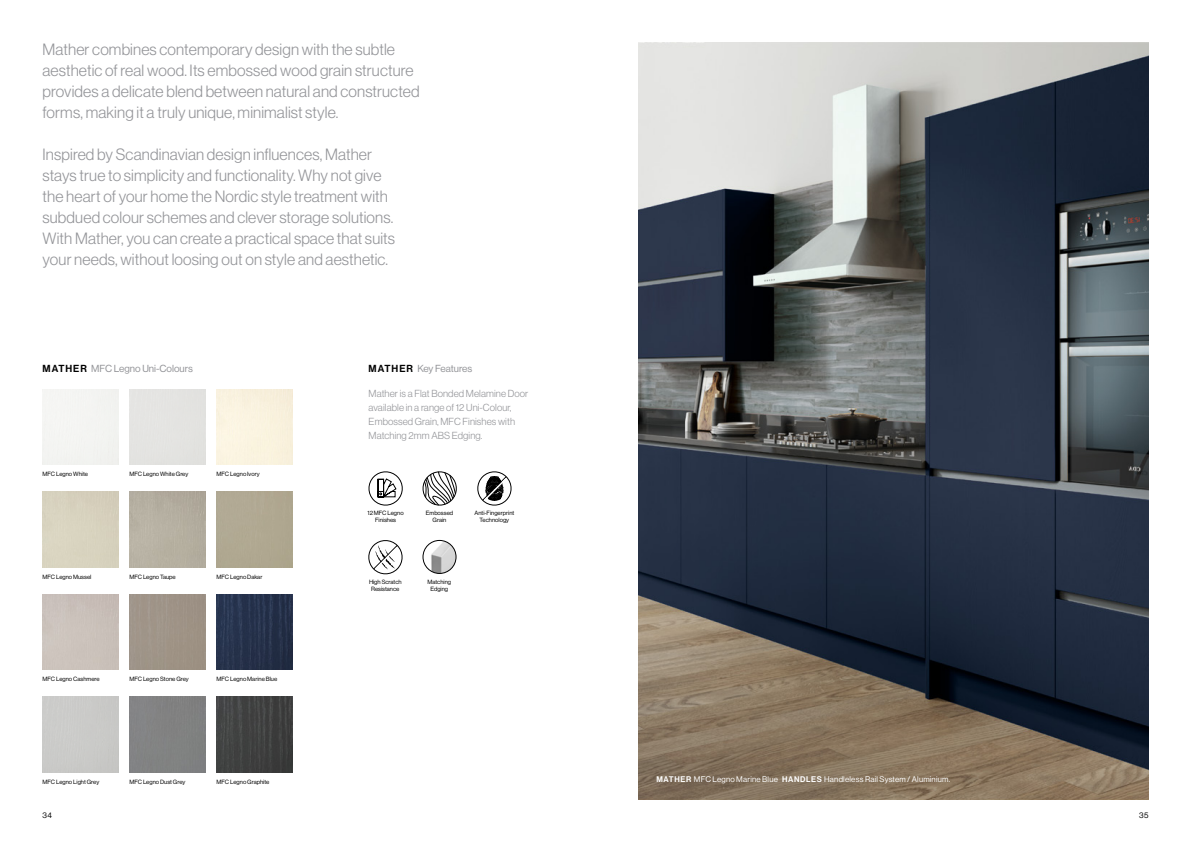
<style>
.page{position:relative;width:1191px;height:842px;background:#fff}
.page>*{position:absolute;margin:0;border:0;box-sizing:border-box;transform-origin:0 0}
.t1{font:16px/21px "N Haas Grotesk DS Std 45 Lt";letter-spacing:.01em;color:#939498}
.t2{font:10px/14px "N Haas Grotesk DS Std 45 Lt";letter-spacing:.01em;color:#939498}
.t3{font:10px "N Haas Grotesk DS Pro 55 Rg";color:#939498}
.t4{font:8px "N Haas Grotesk DS Pro 55 Rg";letter-spacing:.025em;color:#fff}
.t5{font:8px "N Haas Grotesk DS Pro 55 Rg";color:#000}
.t6{font:6px/7.2px "N Haas Grotesk DS Pro 55 Rg";color:#000;text-align:center}
.s1{font-family:"N Haas Grotesk DS Std 65 Md";color:#000}
.s2{font-family:"N Haas Grotesk DS Std 65 Md"}
</style>
<div class="page">
<img style="left:638px;top:43px;width:510px;height:756px">
<img style="left:216px;top:594px;width:76px;height:76px">
<img style="left:216px;top:697px;width:76px;height:75px">
<svg style="left:422px;top:471px;width:35px;height:35px"></svg>
<svg style="left:368px;top:471px;width:35px;height:35px"></svg>
<svg style="left:477px;top:471px;width:35px;height:35px"></svg>
<svg style="left:368px;top:540px;width:35px;height:35px"></svg>
<img style="left:423px;top:540px;width:33px;height:33px;border-radius:17px">
<div style="left:422px;top:540px;width:34px;height:34px;border:1px solid #000;border-radius:50%"></div>
<p class="t1" style="left:43px;top:39px;width:378px">Mather combines contemporary design with the subtle aesthetic of real wood. Its embossed wood grain structure provides a delicate blend between natural and constructed forms, making it a truly unique, minimalist style.</p>
<p class="t1" style="left:43px;top:144px;width:354px">Inspired by Scandinavian design influences, Mather stays true to simplicity and functionality. Why not give the heart of your home the Nordic style treatment with subdued colour schemes and clever storage solutions.<br>With Mather, you can create a practical space that suits your needs, without loosing out on style and aesthetic.</p>
<p class="t3" style="left:43px;top:363px;width:152px"><span class="s1">MATHER</span> MFC Legno Uni-Colours</p>
<p class="t3" style="left:369px;top:363px;width:105px"><span class="s1">MATHER</span> Key Features</p>
<p class="t2" style="left:369px;top:387px;width:161px">Mather is a Flat Bonded Melamine Door available in a range of 12 Uni-Colour, Embossed Grain, MFC Finishes with Matching 2mm ABS Edging.</p>
<p class="t6" style="left:43px;top:470px;width:47px">MFC Legno White</p>
<p class="t6" style="left:129px;top:470px;width:60px">MFC Legno White Grey</p>
<p class="t6" style="left:217px;top:470px;width:44px">MFC Legno Ivory</p>
<p class="t6" style="left:367px;top:509px;width:38px">12 MFC Legno<br>Finishes</p>
<p class="t6" style="left:426px;top:509px;width:29px">Embossed<br>Grain</p>
<p class="t6" style="left:474px;top:509px;width:41px">Anti-Fingerprint<br>Technology</p>
<p class="t6" style="left:43px;top:573px;width:50px">MFC Legno Mussel</p>
<p class="t6" style="left:129px;top:573px;width:48px">MFC Legno Taupe</p>
<p class="t6" style="left:217px;top:573px;width:47px">MFC Legno Dakar</p>
<p class="t6" style="left:369px;top:578px;width:34px">High Scratch<br>Resistance</p>
<p class="t6" style="left:427px;top:578px;width:25px">Matching<br>Edging</p>
<p class="t6" style="left:43px;top:676px;width:59px">MFC Legno Cashmere</p>
<p class="t6" style="left:129px;top:676px;width:61px">MFC Legno Stone Grey</p>
<p class="t6" style="left:217px;top:676px;width:62px">MFC Legno Marine Blue</p>
<p class="t6" style="left:43px;top:778px;width:58px">MFC Legno Light Grey</p>
<p class="t6" style="left:129px;top:778px;width:57px">MFC Legno Dust Grey</p>
<p class="t6" style="left:217px;top:778px;width:54px">MFC Legno Graphite</p>
<p class="t4" style="left:656px;top:774px;width:295px"><span class="s2">MATHER</span> MFC Legno Marine Blue <span class="s2">HANDLES</span> Handleless Rail System / Aluminium.</p>
<p class="t5" style="left:43px;top:811px;width:11px">34</p>
<p class="t5" style="left:1139px;top:811px;width:11px">35</p>
</div>
